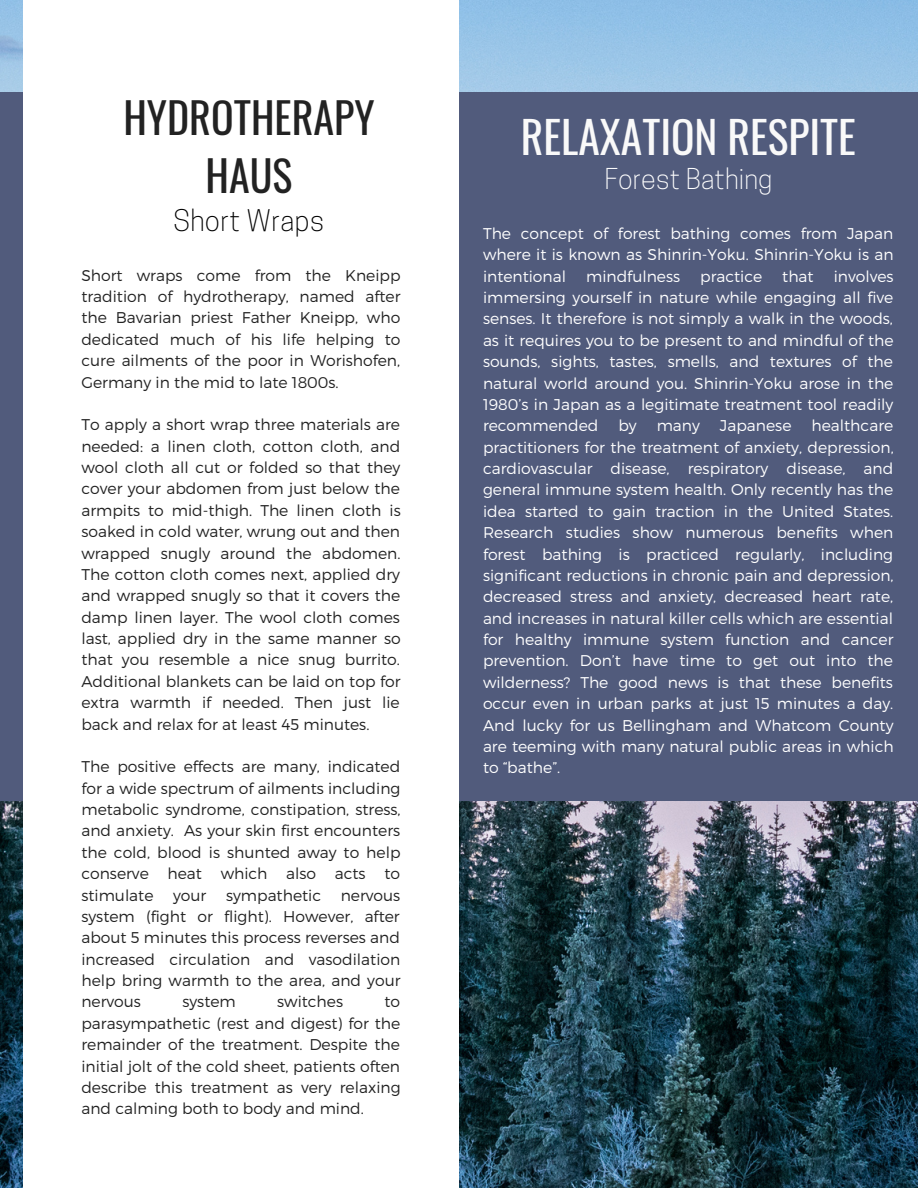
<style>
.page{position:relative;width:918px;height:1188px;background:#fff}
.page>*{position:absolute;margin:0;border:0;box-sizing:border-box;transform-origin:0 0}
.t1{font:43.65px "Oswald";color:#f9f9f9}
.t2{font:42px/58.5px "Oswald";color:#222;text-align:center}
.t3{font:300 28.05px "Cooper Hewitt";letter-spacing:.01em;color:#000}
.t4{font:300 27px "Cooper Hewitt";color:#fff}
.t5{font:300 15.6px/21.3px "Montserrat";color:#222;text-align:justify}
.t6{font:300 15.6px/21.3px "Montserrat";color:#fff;text-align:justify}
</style>
<div class="page">
<img style="left:0;top:0;width:918px;height:1188px">
<div style="left:0;top:93px;width:918px;height:708px;background:#515b7c"></div>
<div style="left:23px;top:0;width:436px;height:1188px;background:#fff"></div>
<h2 class="t2" style="left:123px;top:86px;width:253px">HYDROTHERAPY<br>HAUS</h2>
<h3 class="t3" style="left:174px;top:210px;width:152px">Short Wraps</h3>
<p class="t5" style="left:81px;top:264px;width:321px">Short wraps come from the Kneipp tradition of hydrotherapy, named after the Bavarian priest Father Kneipp, who dedicated much of his life helping to cure ailments of the poor in Worishofen, Germany in the mid to late 1800s.</p>
<p class="t5" style="left:81px;top:413px;width:321px">To apply a short wrap three materials are needed: a linen cloth, cotton cloth, and wool cloth all cut or folded so that they cover your abdomen from just below the armpits to mid-thigh. The linen cloth is soaked in cold water, wrung out and then wrapped snugly around the abdomen.<br>The cotton cloth comes next, applied dry and wrapped snugly so that it covers the damp linen layer. The wool cloth comes last, applied dry in the same manner so that you resemble a nice snug burrito.<br>Additional blankets can be laid on top for extra warmth if needed. Then just lie back and relax for at least 45 minutes.</p>
<p class="t5" style="left:81px;top:755px;width:321px">The positive effects are many, indicated for a wide spectrum of ailments including metabolic syndrome, constipation, stress, and anxiety. As your skin first encounters the cold, blood is shunted away to help conserve heat which also acts to stimulate</p>
<p class="t5" style="left:173px;top:884px;width:35px">your</p>
<p class="t5" style="left:226px;top:884px;width:97px">sympathetic</p>
<p class="t5" style="left:81px;top:884px;width:321px;text-indent:259px">nervous system (fight or flight). However, after about 5 minutes this process reverses and increased circulation and vasodilation help bring warmth to the area, and your nervous</p>
<p class="t5" style="left:182px;top:990px;width:55px">system</p>
<p class="t5" style="left:277px;top:990px;width:67px">switches</p>
<p class="t5" style="left:81px;top:990px;width:321px;text-indent:303px">to parasympathetic (rest and digest) for the remainder of the treatment. Despite the initial jolt of the cold sheet, patients often describe this treatment as very relaxing and calming both to body and mind.</p>
<h1 class="t1" style="left:521px;top:102px;width:337px">RELAXATION RESPITE</h1>
<h3 class="t4" style="left:605px;top:168px;width:169px">Forest Bathing</h3>
<p class="t6" style="left:483px;top:222px;width:412px">The concept of forest bathing comes from Japan where it is known as Shinrin-Yoku. Shinrin-Yoku is an intentional</p>
<p class="t6" style="left:586px;top:265px;width:96px">mindfulness</p>
<p class="t6" style="left:700px;top:265px;width:64px">practice</p>
<p class="t6" style="left:782px;top:265px;width:33px">that</p>
<p class="t6" style="left:483px;top:265px;width:412px;text-indent:351px">involves immersing yourself in nature while engaging all five senses. It therefore is not simply a walk in the woods, as it requires you to be present to and mindful of the sounds, sights, tastes, smells, and textures of the natural world around you. Shinrin-Yoku arose in the 1980’s in Japan as a legitimate treatment tool readily recommended</p>
<p class="t6" style="left:483px;top:414px;width:412px;text-indent:329px">healthcare practitioners for the treatment of anxiety, depression, cardiovascular disease, respiratory disease, and general immune system health. Only recently has the idea started to gain traction in the United States.<br>Research studies show numerous benefits when forest bathing is practiced regularly, including significant reductions in chronic pain and depression, decreased stress and anxiety, decreased heart rate, and increases in natural killer cells which are essential for healthy immune system function and cancer prevention. Don’t have time to get out into the wilderness? The good news is that these benefits occur even in urban parks at just 15 minutes a day.<br>And lucky for us Bellingham and Whatcom County are teeming with many natural public areas in which to “bathe”.</p>
<p class="t6" style="left:618px;top:414px;width:20px">by</p>
<p class="t6" style="left:657px;top:414px;width:45px">many</p>
<p class="t6" style="left:720px;top:414px;width:73px">Japanese</p>
</div>
